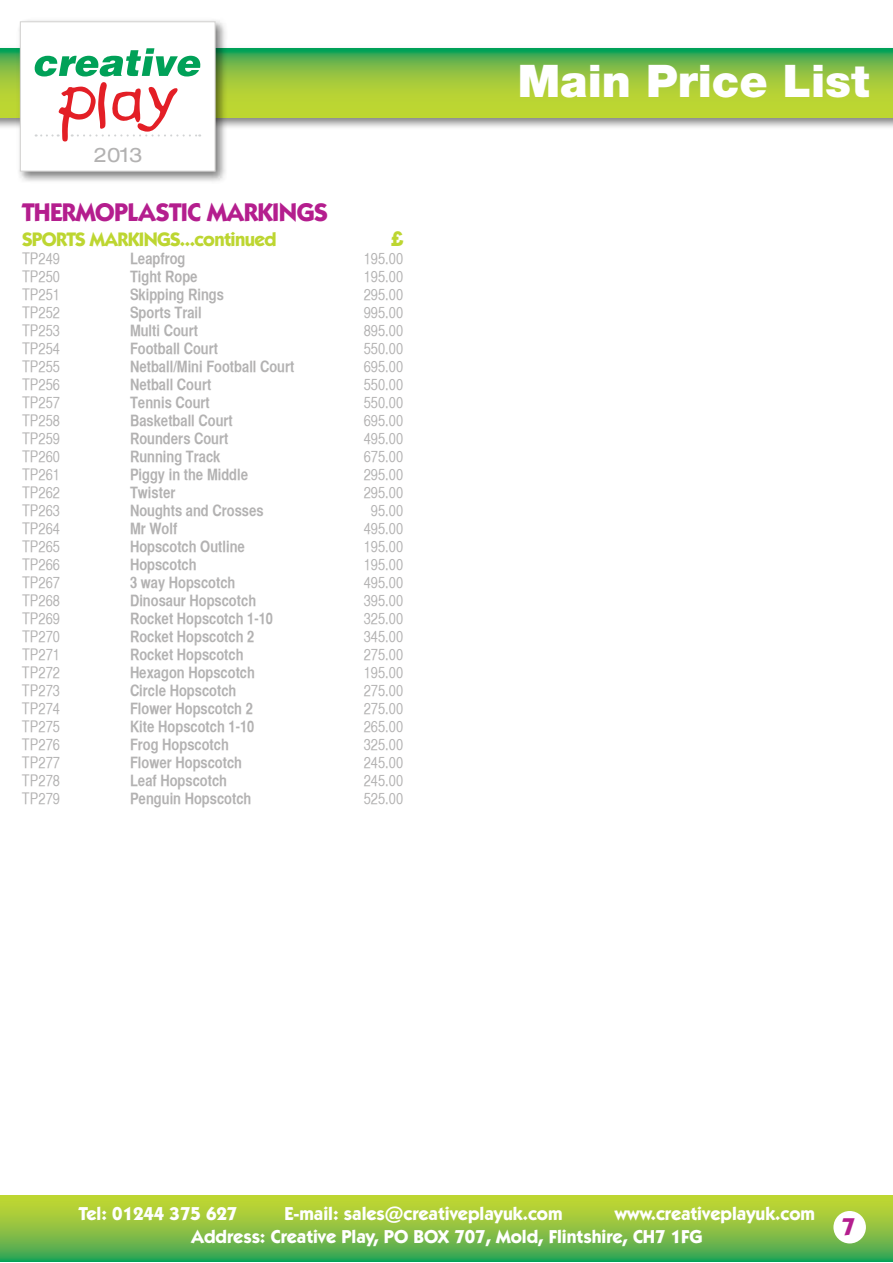
<style>
.page{position:relative;width:893px;height:1263px;background:#fff}
.page>*{position:absolute;margin:0;border:0;box-sizing:border-box;transform-origin:0 0}
.t1{font:900 45px "Helvetica Neue";color:#fff}
.t2{font:700 25.5px "Kabel IT Cby BT";letter-spacing:-.02em;color:#b41e8e}
.t3{font:700 24.3px "Kabel IT Cby BT";color:#b41e8e}
.t4{font:700 21px "Kabel IT Cby BT";color:#bdd631}
.t5{font:expanded 20.1px "Helvetica Neue";color:#b3b2b2}
.t6{font:700 19.5px "Kabel IT Cby BT";letter-spacing:-.03em;color:#bdd631}
.t7{font:700 18.6px/22.4px "Kabel IT Cby BT";color:#fff}
.t8{font:15.75px "Helvetica CY Bold";color:#b3b2b2}
.t9{font:15.75px "Helvetica CY Plain";color:#b3b2b2}
</style>
<div class="page">
<svg style="left:0;top:1195px;width:893px;height:66px;background:#86c043"></svg>
<div style="left:833px;top:1211px;width:33px;height:32px;background:#fff;border-radius:50%"></div>
<div style="left:0;top:45px;width:893px;height:85px;background:#000;opacity:.5"></div>
<svg style="left:0;top:49px;width:893px;height:69px;background:#93c53e"></svg>
<div style="left:16px;top:17px;width:212px;height:167px;background:#000;opacity:.5"></div>
<div style="left:20px;top:21px;width:196px;height:151px;background:#fff;border:1px solid #d5d4d3"></div>
<svg style="left:34px;top:48px;width:167px;height:28px"></svg>
<svg style="left:36px;top:82px;width:164px;height:60px"></svg>
<p class="t5" style="left:94px;top:142px;width:51px">2013</p>
<h2 class="t2" style="left:22px;top:196px;width:307px">THERMOPLASTIC MARKINGS</h2>
<p class="t6" style="left:22px;top:227px;width:256px">SPORTS MARKINGS...continued</p>
<h3 class="t4" style="left:391px;top:226px;width:13px">£</h3>
<p class="t9" style="left:22px;top:249px;width:40px">TP249</p>
<p class="t8" style="left:130px;top:249px;width:57px">Leapfrog</p>
<p class="t9" style="left:364px;top:249px;width:41px">195.00</p>
<p class="t9" style="left:22px;top:267px;width:40px">TP250</p>
<p class="t8" style="left:130px;top:267px;width:69px">Tight Rope</p>
<p class="t9" style="left:364px;top:267px;width:41px">195.00</p>
<p class="t9" style="left:22px;top:285px;width:40px">TP251</p>
<p class="t8" style="left:130px;top:285px;width:95px">Skipping Rings</p>
<p class="t9" style="left:364px;top:285px;width:41px">295.00</p>
<p class="t9" style="left:22px;top:303px;width:40px">TP252</p>
<p class="t8" style="left:130px;top:303px;width:73px">Sports Trail</p>
<p class="t9" style="left:364px;top:303px;width:41px">995.00</p>
<p class="t9" style="left:22px;top:321px;width:40px">TP253</p>
<p class="t8" style="left:130px;top:321px;width:70px">Multi Court</p>
<p class="t9" style="left:364px;top:321px;width:41px">895.00</p>
<p class="t9" style="left:22px;top:339px;width:40px">TP254</p>
<p class="t8" style="left:130px;top:339px;width:90px">Football Court</p>
<p class="t9" style="left:364px;top:339px;width:41px">550.00</p>
<p class="t9" style="left:22px;top:357px;width:40px">TP255</p>
<p class="t8" style="left:130px;top:357px;width:166px">Netball/Mini Football Court</p>
<p class="t9" style="left:364px;top:357px;width:41px">695.00</p>
<p class="t9" style="left:22px;top:375px;width:40px">TP256</p>
<p class="t8" style="left:130px;top:375px;width:83px">Netball Court</p>
<p class="t9" style="left:364px;top:375px;width:41px">550.00</p>
<p class="t9" style="left:22px;top:393px;width:40px">TP257</p>
<p class="t8" style="left:130px;top:393px;width:81px">Tennis Court</p>
<p class="t9" style="left:364px;top:393px;width:41px">550.00</p>
<p class="t9" style="left:22px;top:411px;width:40px">TP258</p>
<p class="t8" style="left:130px;top:411px;width:104px">Basketball Court</p>
<p class="t9" style="left:364px;top:411px;width:41px">695.00</p>
<p class="t9" style="left:22px;top:429px;width:40px">TP259</p>
<p class="t8" style="left:130px;top:429px;width:100px">Rounders Court</p>
<p class="t9" style="left:364px;top:429px;width:41px">495.00</p>
<p class="t9" style="left:22px;top:447px;width:40px">TP260</p>
<p class="t8" style="left:130px;top:447px;width:92px">Running Track</p>
<p class="t9" style="left:364px;top:447px;width:41px">675.00</p>
<p class="t9" style="left:22px;top:465px;width:40px">TP261</p>
<p class="t8" style="left:130px;top:465px;width:120px">Piggy in the Middle</p>
<p class="t9" style="left:364px;top:465px;width:41px">295.00</p>
<p class="t9" style="left:22px;top:483px;width:40px">TP262</p>
<p class="t8" style="left:130px;top:483px;width:47px">Twister</p>
<p class="t9" style="left:364px;top:483px;width:41px">295.00</p>
<p class="t9" style="left:22px;top:501px;width:40px">TP263</p>
<p class="t8" style="left:130px;top:501px;width:135px">Noughts and Crosses</p>
<p class="t9" style="left:371px;top:501px;width:34px">95.00</p>
<p class="t9" style="left:22px;top:519px;width:40px">TP264</p>
<p class="t8" style="left:130px;top:519px;width:49px">Mr Wolf</p>
<p class="t9" style="left:364px;top:519px;width:41px">495.00</p>
<p class="t9" style="left:22px;top:537px;width:40px">TP265</p>
<p class="t8" style="left:130px;top:537px;width:117px">Hopscotch Outline</p>
<p class="t9" style="left:364px;top:537px;width:41px">195.00</p>
<p class="t9" style="left:22px;top:555px;width:40px">TP266</p>
<p class="t8" style="left:130px;top:555px;width:68px">Hopscotch</p>
<p class="t9" style="left:364px;top:555px;width:41px">195.00</p>
<p class="t9" style="left:22px;top:573px;width:40px">TP267</p>
<p class="t8" style="left:130px;top:573px;width:107px">3 way Hopscotch</p>
<p class="t9" style="left:364px;top:573px;width:41px">495.00</p>
<p class="t9" style="left:22px;top:591px;width:40px">TP268</p>
<p class="t8" style="left:130px;top:591px;width:128px">Dinosaur Hopscotch</p>
<p class="t9" style="left:364px;top:591px;width:41px">395.00</p>
<p class="t9" style="left:22px;top:609px;width:40px">TP269</p>
<p class="t8" style="left:130px;top:609px;width:145px">Rocket Hopscotch 1-10</p>
<p class="t9" style="left:364px;top:609px;width:41px">325.00</p>
<p class="t9" style="left:22px;top:627px;width:40px">TP270</p>
<p class="t8" style="left:130px;top:627px;width:126px">Rocket Hopscotch 2</p>
<p class="t9" style="left:364px;top:627px;width:41px">345.00</p>
<p class="t9" style="left:22px;top:645px;width:40px">TP271</p>
<p class="t8" style="left:130px;top:645px;width:115px">Rocket Hopscotch</p>
<p class="t9" style="left:364px;top:645px;width:41px">275.00</p>
<p class="t9" style="left:22px;top:663px;width:40px">TP272</p>
<p class="t8" style="left:130px;top:663px;width:127px">Hexagon Hopscotch</p>
<p class="t9" style="left:364px;top:663px;width:41px">195.00</p>
<p class="t9" style="left:22px;top:681px;width:40px">TP273</p>
<p class="t8" style="left:130px;top:681px;width:108px">Circle Hopscotch</p>
<p class="t9" style="left:364px;top:681px;width:41px">275.00</p>
<p class="t9" style="left:22px;top:699px;width:40px">TP274</p>
<p class="t8" style="left:130px;top:699px;width:124px">Flower Hopscotch 2</p>
<p class="t9" style="left:364px;top:699px;width:41px">275.00</p>
<p class="t9" style="left:22px;top:717px;width:40px">TP275</p>
<p class="t8" style="left:130px;top:717px;width:126px">Kite Hopscotch 1-10</p>
<p class="t9" style="left:364px;top:717px;width:41px">265.00</p>
<p class="t9" style="left:22px;top:735px;width:40px">TP276</p>
<p class="t8" style="left:130px;top:735px;width:100px">Frog Hopscotch</p>
<p class="t9" style="left:364px;top:735px;width:41px">325.00</p>
<p class="t9" style="left:22px;top:753px;width:40px">TP277</p>
<p class="t8" style="left:130px;top:753px;width:114px">Flower Hopscotch</p>
<p class="t9" style="left:364px;top:753px;width:41px">245.00</p>
<p class="t9" style="left:22px;top:771px;width:40px">TP278</p>
<p class="t8" style="left:130px;top:771px;width:99px">Leaf Hopscotch</p>
<p class="t9" style="left:364px;top:771px;width:41px">245.00</p>
<p class="t9" style="left:22px;top:789px;width:40px">TP279</p>
<p class="t8" style="left:130px;top:789px;width:123px">Penguin Hopscotch</p>
<p class="t9" style="left:364px;top:789px;width:41px">525.00</p>
<h1 class="t1" style="left:518px;top:54px;width:353px">Main Price List</h1>
<p class="t7" style="left:79px;top:1202px;width:160px">Tel: 01244 375 627</p>
<p class="t7" style="left:284px;top:1202px;width:280px">E-mail: sales@creativeplayuk.com</p>
<p class="t7" style="left:191px;top:1202px;width:625px;text-indent:424px">www.creativeplayuk.com<br>Address: Creative Play, PO BOX 707, Mold, Flintshire, CH7 1FG</p>
<h3 class="t3" style="left:842px;top:1212px;width:15px">7</h3>
</div>
